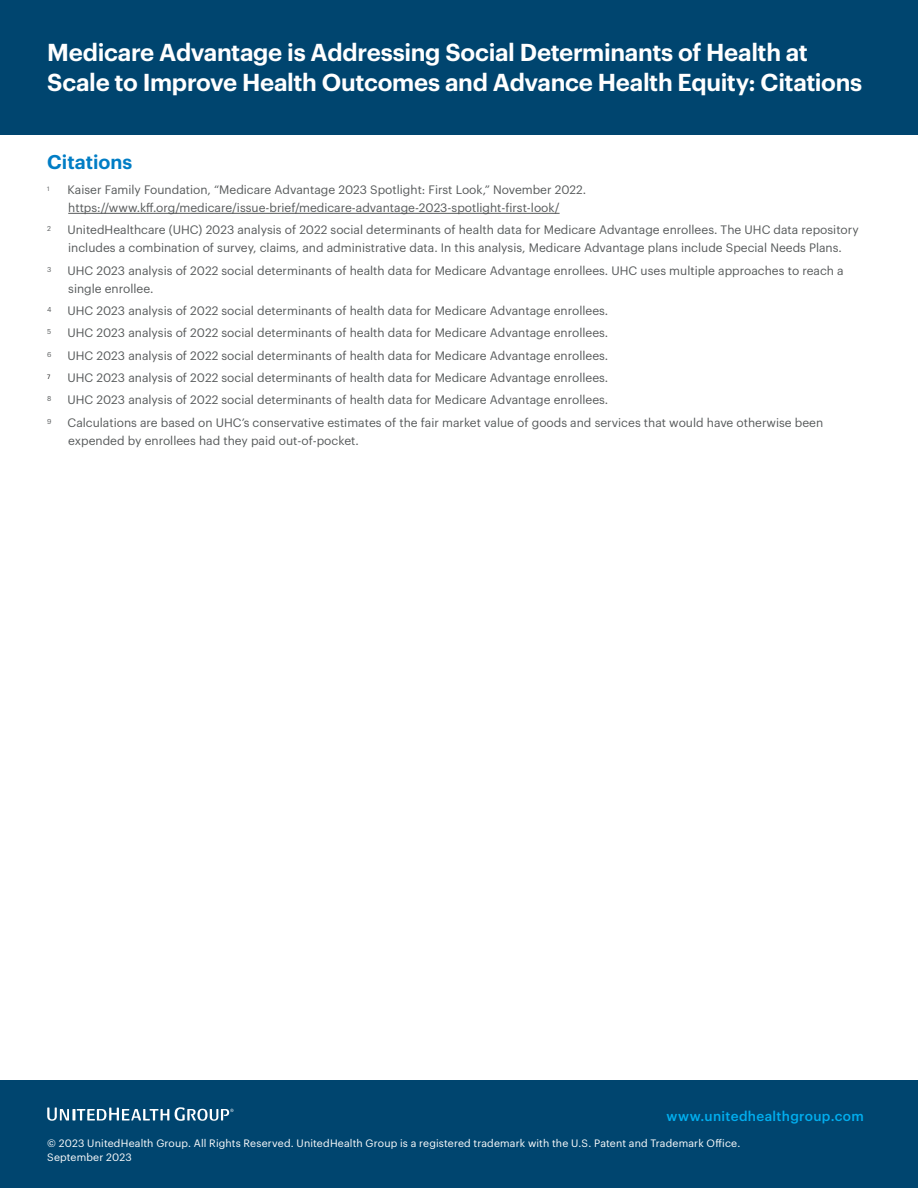
<style>
.page{position:relative;width:918px;height:1188px;background:#fff}
.page>*{position:absolute;margin:0;border:0;box-sizing:border-box;transform-origin:0 0}
.t1{font:600 24px/30px "Graphik";letter-spacing:-.015em;color:#fff}
.t2{font:600 19.5px "Graphik";color:#007dc5}
.t3{font:500 13.5px "Graphik";letter-spacing:.025em;color:#00aeef}
.t4{font:12px/18px "Graphik";color:#575a5b}
.t5{font:10.5px/13.5px "Graphik";letter-spacing:.015em;color:#fff}
.t6{font:7.05px "Graphik";color:#575a5b}
.t7{font:6.15px "Graphik";color:#575a5b}
.t8{font:6.15px "Graphik";color:#000}
</style>
<div class="page">
<div style="left:0;top:0;width:918px;height:135px;background:#00456f"></div>
<hr style="left:68px;top:213px;width:492px;height:1px;background:#575a5b">
<div style="left:0;top:1080px;width:918px;height:108px;background:#00456f"></div>
<svg style="left:47px;top:1107px;width:122px;height:14px"></svg>
<svg style="left:175px;top:1107px;width:59px;height:14px"></svg>
<h1 class="t1" style="left:47px;top:35px;width:817px">Medicare Advantage is Addressing Social Determinants of Health at<br>Scale to Improve Health Outcomes and Advance Health Equity: Citations</h1>
<h2 class="t2" style="left:47px;top:147px;width:87px">Citations</h2>
<p class="t7" style="left:47px;top:184px;width:4px">1</p>
<p class="t4" style="left:68px;top:180px;width:520px">Kaiser Family Foundation, “Medicare Advantage 2023 Spotlight: First Look,” November 2022. https://www.kff.org/medicare/issue-brief/medicare-advantage-2023-spotlight-first-look/</p>
<p class="t6" style="left:47px;top:224px;width:5px">2</p>
<p class="t4" style="left:68px;top:220px;width:793px">UnitedHealthcare (UHC) 2023 analysis of 2022 social determinants of health data for Medicare Advantage enrollees. The UHC data repository includes a combination of survey, claims, and administrative data. In this analysis, Medicare Advantage plans include Special Needs Plans.</p>
<p class="t6" style="left:47px;top:264px;width:6px">3</p>
<p class="t4" style="left:68px;top:260px;width:778px">UHC 2023 analysis of 2022 social determinants of health data for Medicare Advantage enrollees. UHC uses multiple approaches to reach a single enrollee.</p>
<p class="t6" style="left:47px;top:304px;width:6px">4</p>
<p class="t4" style="left:68px;top:301px;width:542px">UHC 2023 analysis of 2022 social determinants of health data for Medicare Advantage enrollees.</p>
<p class="t6" style="left:47px;top:327px;width:6px">5</p>
<p class="t4" style="left:68px;top:323px;width:542px">UHC 2023 analysis of 2022 social determinants of health data for Medicare Advantage enrollees.</p>
<p class="t6" style="left:47px;top:349px;width:6px">6</p>
<p class="t4" style="left:68px;top:345px;width:542px">UHC 2023 analysis of 2022 social determinants of health data for Medicare Advantage enrollees.</p>
<p class="t8" style="left:47px;top:372px;width:5px">7</p>
<p class="t4" style="left:68px;top:368px;width:542px">UHC 2023 analysis of 2022 social determinants of health data for Medicare Advantage enrollees.</p>
<p class="t6" style="left:47px;top:394px;width:6px">8</p>
<p class="t4" style="left:68px;top:390px;width:542px">UHC 2023 analysis of 2022 social determinants of health data for Medicare Advantage enrollees.</p>
<p class="t6" style="left:47px;top:416px;width:6px">9</p>
<p class="t4" style="left:68px;top:412px;width:757px">Calculations are based on UHC’s conservative estimates of the fair market value of goods and services that would have otherwise been expended by enrollees had they paid out-of-pocket.</p>
<p class="t3" style="left:666px;top:1106px;width:199px">www.unitedhealthgroup.com</p>
<p class="t5" style="left:47px;top:1136px;width:695px">© 2023 UnitedHealth Group. All Rights Reserved. UnitedHealth Group is a registered trademark with the U.S. Patent and Trademark Office.<br>September 2023</p>
</div>
